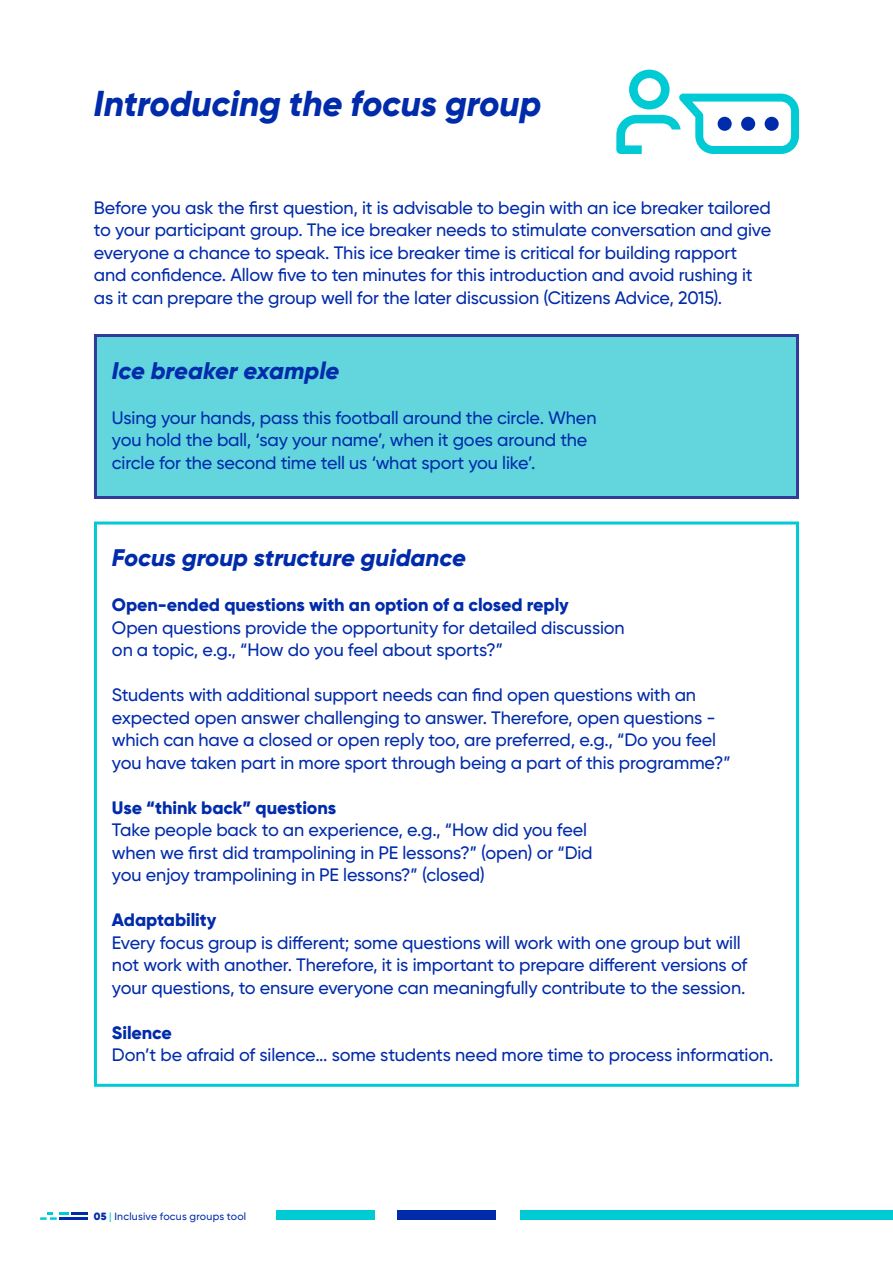
<style>
.page{position:relative;width:893px;height:1263px;background:#fff}
.page>*{position:absolute;margin:0;border:0;box-sizing:border-box;transform-origin:0 0}
.Intro_12_15{font:italic 800 36px "Gilroy";letter-spacing:-.005em;color:#002baa}
.Body_copy_8_5_10_BCB{font:italic 800 24px "Gilroy";letter-spacing:-.005em;color:#002baa}
.Body_copy_8_5_10_BCB-2{font:500 18px/22.5px "Gilroy";letter-spacing:-.01em;color:#002baa}
.Body_copy_8_5_10_BCB-3{font:800 18px "Gilroy";letter-spacing:-.005em;color:#002baa}
.Body_7_5_9{font:500 10.5px "Gilroy";letter-spacing:.02em;color:#002baa}
.s1{font-weight:900}
.s2{color:#00cad4}
</style>
<div class="page">
<div style="left:95px;top:335px;width:702px;height:162px;background:#62d5dd"></div>
<div style="left:94px;top:334px;width:705px;height:165px;border:3px solid #313b97"></div>
<div style="left:94px;top:521px;width:705px;height:566px;border:3px solid #00cad4"></div>
<svg style="left:616px;top:70px;width:183px;height:84px"></svg>
<hr style="left:72px;top:1212px;width:16px;height:3px;background:#002baa">
<hr style="left:59px;top:1217px;width:29px;height:3px;background:#002baa">
<svg style="left:40px;top:1212px;width:28px;height:8px"></svg>
<div style="left:520px;top:1211px;width:373px;height:9px;background:#00cad4"></div>
<div style="left:276px;top:1211px;width:99px;height:9px;background:#00cad4"></div>
<div style="left:397px;top:1211px;width:99px;height:9px;background:#002baa"></div>
<p class="Intro_12_15" style="left:94px;top:81px;width:449px">Introducing the focus group</p>
<p class="Body_copy_8_5_10_BCB-2" style="left:94px;top:196px;width:679px">Before you ask the first question, it is advisable to begin with an ice breaker tailored to your participant group. The ice breaker needs to stimulate conversation and give everyone a chance to speak. This ice breaker time is critical for building rapport and confidence. Allow five to ten minutes for this introduction and avoid rushing it as it can prepare the group well for the later discussion (Citizens Advice, 2015).</p>
<p class="Body_copy_8_5_10_BCB" style="left:112px;top:355px;width:229px">Ice breaker example</p>
<p class="Body_copy_8_5_10_BCB-2" style="left:112px;top:406px;width:486px">Using your hands, pass this football around the circle. When you hold the ball, ‘say your name’, when it goes around the circle for the second time tell us ‘what sport you like’.</p>
<p class="Body_copy_8_5_10_BCB" style="left:112px;top:543px;width:356px">Focus group structure guidance</p>
<p class="Body_copy_8_5_10_BCB-3" style="left:112px;top:594px;width:458px">Open-ended questions with an option of a closed reply</p>
<p class="Body_copy_8_5_10_BCB-2" style="left:112px;top:616px;width:514px">Open questions provide the opportunity for detailed discussion on a topic, e.g., “How do you feel about sports?”</p>
<p class="Body_copy_8_5_10_BCB-2" style="left:112px;top:683px;width:620px">Students with additional support needs can find open questions with an expected open answer challenging to answer. Therefore, open questions - which can have a closed or open reply too, are preferred, e.g., “Do you feel you have taken part in more sport through being a part of this programme?”</p>
<p class="Body_copy_8_5_10_BCB-3" style="left:112px;top:796px;width:226px">Use “think back” questions</p>
<p class="Body_copy_8_5_10_BCB-2" style="left:112px;top:818px;width:482px">Take people back to an experience, e.g., “How did you feel when we first did trampolining in PE lessons?” (open) or “Did you enjoy trampolining in PE lessons?” (closed)</p>
<p class="Body_copy_8_5_10_BCB-3" style="left:112px;top:909px;width:106px">Adaptability</p>
<p class="Body_copy_8_5_10_BCB-2" style="left:112px;top:931px;width:637px">Every focus group is different; some questions will work with one group but will not work with another. Therefore, it is important to prepare different versions of your questions, to ensure everyone can meaningfully contribute to the session.</p>
<p class="Body_copy_8_5_10_BCB-3" style="left:112px;top:1021px;width:62px">Silence</p>
<p class="Body_copy_8_5_10_BCB-2" style="left:112px;top:1043px;width:663px">Don’t be afraid of silence... some students need more time to process information.</p>
<p class="Body_7_5_9" style="left:94px;top:1210px;width:154px"><span class="s1">05</span> <span class="s2">|</span> Inclusive focus groups tool</p>
</div>
